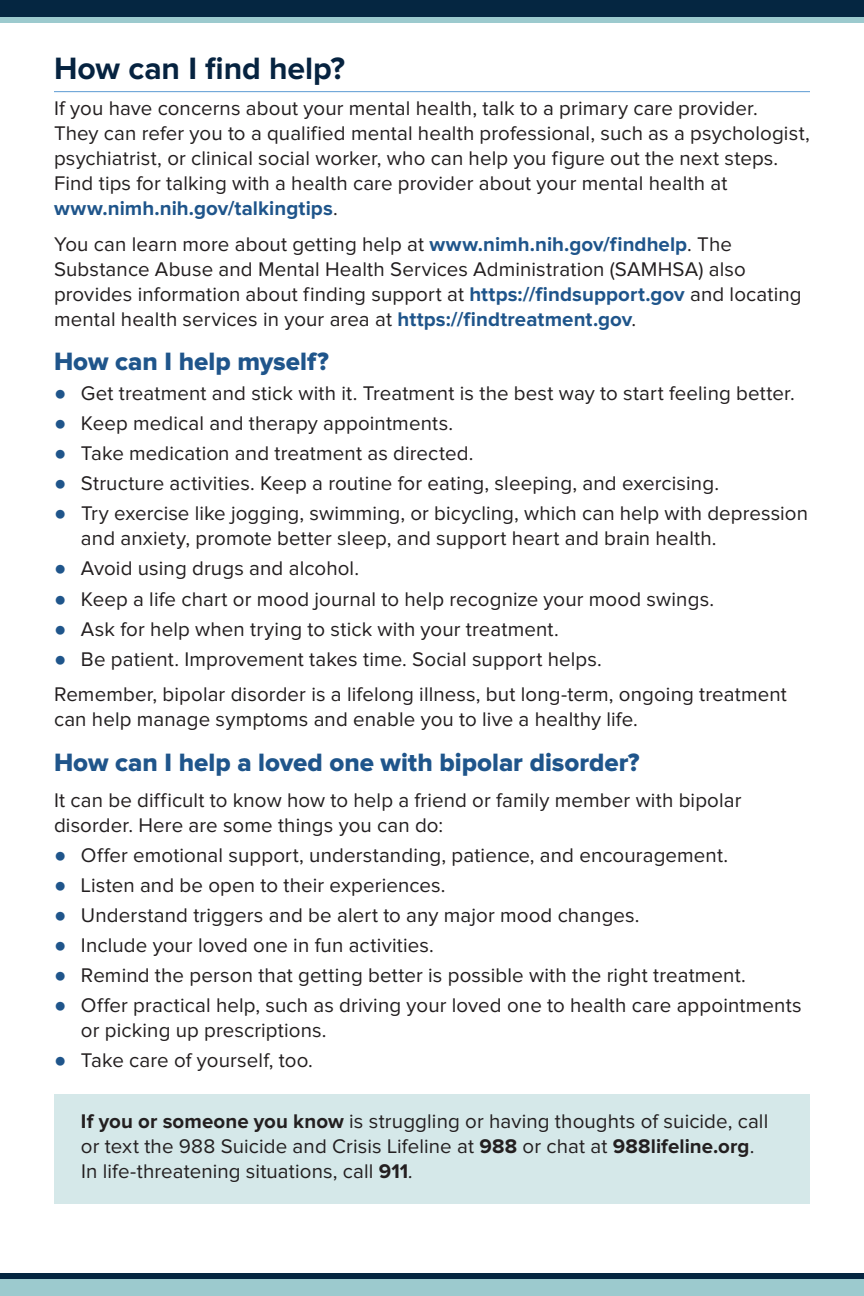
<style>
.page{position:relative;width:864px;height:1296px;background:#fff}
.page>*{position:absolute;margin:0;border:0;box-sizing:border-box;transform-origin:0 0}
.t1{font:700 32px "Proxima Nova";letter-spacing:-.005em;color:#062340}
.t2{font:26px "Proxima Nova Extrabld";color:#1f558b}
.t3{font:20.4px/25px "Proxima Nova";letter-spacing:.005em;color:#231f20}
.s1{font-weight:700;color:#1f558b}
.s2{font-family:"Arial";color:#1f558b}
.s3{font-weight:700}
.s4{font-style:italic}
</style>
<div class="page">
<div style="left:54px;top:1094px;width:756px;height:110px;background:#d5e8e9"></div>
<div style="left:0;top:0;width:864px;height:20px;background:#052641"></div>
<div style="left:0;top:18px;width:864px;height:5px;background:#9ccace"></div>
<div style="left:0;top:1276px;width:864px;height:20px;background:#9ccace"></div>
<div style="left:0;top:1273px;width:864px;height:5px;background:#052641"></div>
<hr style="left:54px;top:91px;width:756px;height:1px;background:#5c9ad3">
<h2 class="t1" style="left:54px;top:54px;width:292px">How can I find help?</h2>
<p class="t3" style="left:54px;top:97px;width:757px">If you have concerns about your mental health, talk to a primary care provider.<br>They can refer you to a qualified mental health professional, such as a psychologist, psychiatrist, or clinical social worker, who can help you figure out the next steps.<br>Find tips for talking with a health care provider about your mental health at <span class="s1">www.nimh.nih.gov/talkingtips</span>.</p>
<p class="t3" style="left:54px;top:232px;width:749px">You can learn more about getting help at <span class="s1">www.nimh.nih.gov/findhelp</span>. The Substance Abuse and Mental Health Services Administration (SAMHSA) also provides information about finding support at <span class="s1">https://findsupport.gov</span> and locating mental health services in your area at <span class="s1">https://findtreatment.gov</span>.</p>
<h3 class="t2" style="left:54px;top:350px;width:276px">How can I help myself?</h3>
<p class="t3" style="left:54px;top:382px;width:742px"><span class="s2">●</span> Get treatment and stick with it. Treatment is the best way to start feeling better.</p>
<p class="t3" style="left:54px;top:412px;width:401px"><span class="s2">●</span> Keep medical and therapy appointments.</p>
<p class="t3" style="left:54px;top:442px;width:421px"><span class="s2">●</span> Take medication and treatment as directed.</p>
<p class="t3" style="left:54px;top:472px;width:667px"><span class="s2">●</span> Structure activities. Keep a routine for eating, sleeping, and exercising.</p>
<p class="t3" style="left:81px;top:502px;width:729px;text-indent:-27px"><span class="s2">●</span> Try exercise like jogging, swimming, or bicycling, which can help with depression and anxiety, promote better sleep, and support heart and brain health.</p>
<p class="t3" style="left:54px;top:557px;width:307px"><span class="s2">●</span> Avoid using drugs and alcohol.</p>
<p class="t3" style="left:54px;top:587px;width:662px"><span class="s2">●</span> Keep a life chart or mood journal to help recognize your mood swings.</p>
<p class="t3" style="left:54px;top:617px;width:506px"><span class="s2">●</span> Ask for help when trying to stick with your treatment.</p>
<p class="t3" style="left:54px;top:647px;width:549px"><span class="s2">●</span> Be patient. Improvement takes time. Social support helps.</p>
<p class="t3" style="left:54px;top:683px;width:734px">Remember, bipolar disorder is a lifelong illness, but long-term, ongoing treatment can help manage symptoms and enable you to live a healthy life.</p>
<h3 class="t2" style="left:54px;top:750px;width:587px">How can I help a loved one with bipolar disorder?</h3>
<p class="t3" style="left:54px;top:788px;width:689px">It can be difficult to know how to help a friend or family member with bipolar disorder. Here are some things you can do:</p>
<p class="t3" style="left:54px;top:843px;width:676px"><span class="s2">●</span> Offer emotional support, understanding, patience, and encouragement.</p>
<p class="t3" style="left:54px;top:873px;width:393px"><span class="s2">●</span> Listen and be open to their experiences.</p>
<p class="t3" style="left:54px;top:903px;width:587px"><span class="s2">●</span> Understand triggers and be alert to any major mood changes.</p>
<p class="t3" style="left:54px;top:933px;width:381px"><span class="s2">●</span> Include your loved one in fun activities.</p>
<p class="t3" style="left:54px;top:963px;width:694px"><span class="s2">●</span> Remind the person that getting better is possible with the right treatment.</p>
<p class="t3" style="left:81px;top:993px;width:722px;text-indent:-27px"><span class="s2">●</span> Offer practical help, such as driving your loved one to health care appointments or picking up prescriptions.</p>
<p class="t3" style="left:54px;top:1048px;width:261px"><span class="s2">●</span> Take care of yourself, too.</p>
<p class="t3" style="left:81px;top:1109px;width:689px"><span class="s3">If you or someone you know</span> is struggling or having thoughts of suicide, call or text the 988 Suicide and Crisis Lifeline at <span class="s3">988</span> or chat at <span class="s3">988lifeline.org</span>.<br>In life-threatening situations, call <span class="s3">911</span><span class="s4">.</span></p>
</div>
